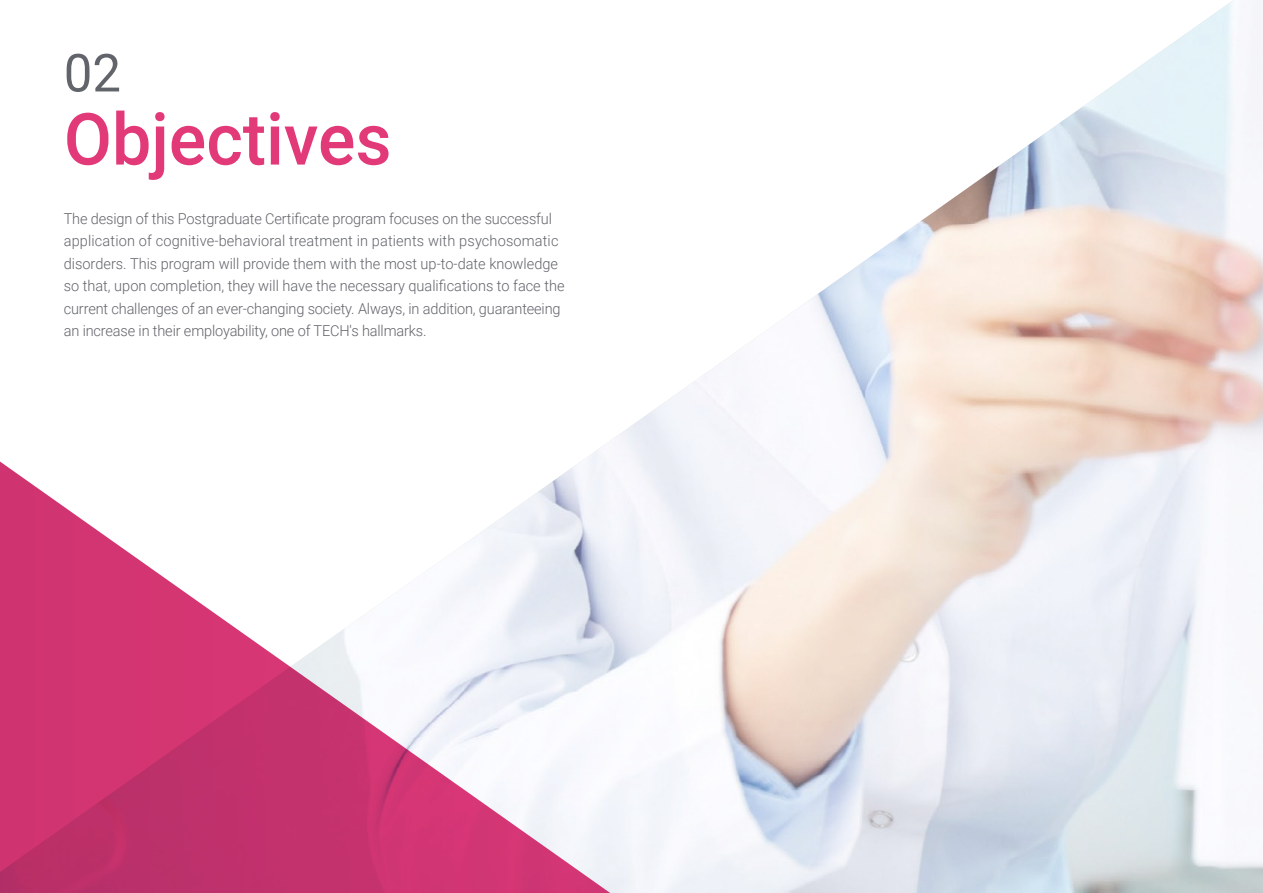
<style>
.page{position:relative;width:1263px;height:893px;background:#fff}
.page>*{position:absolute;margin:0;border:0;box-sizing:border-box;transform-origin:0 0}
.t1{font:500 72px "Roboto";color:#e23a79}
.t2{font:52.5px "Roboto";color:#61646a}
.t3{font:300 15px/22.5px "Roboto";letter-spacing:-.01em;color:#61646a}
</style>
<div class="page">
<img style="left:603px;top:0;width:660px;height:893px">
<svg style="left:0;top:446px;width:640px;height:447px"></svg>
<h2 class="t2" style="left:64px;top:36px;width:59px">02</h2>
<h1 class="t1" style="left:64px;top:89px;width:329px">Objectives</h1>
<p class="t3" style="left:64px;top:207px;width:502px">The design of this Postgraduate Certificate program focuses on the successful application of cognitive-behavioral treatment in patients with psychosomatic disorders. This program will provide them with the most up-to-date knowledge so that, upon completion, they will have the necessary qualifications to face the current challenges of an ever-changing society. Always, in addition, guaranteeing an increase in their employability, one of TECH's hallmarks.</p>
</div>
